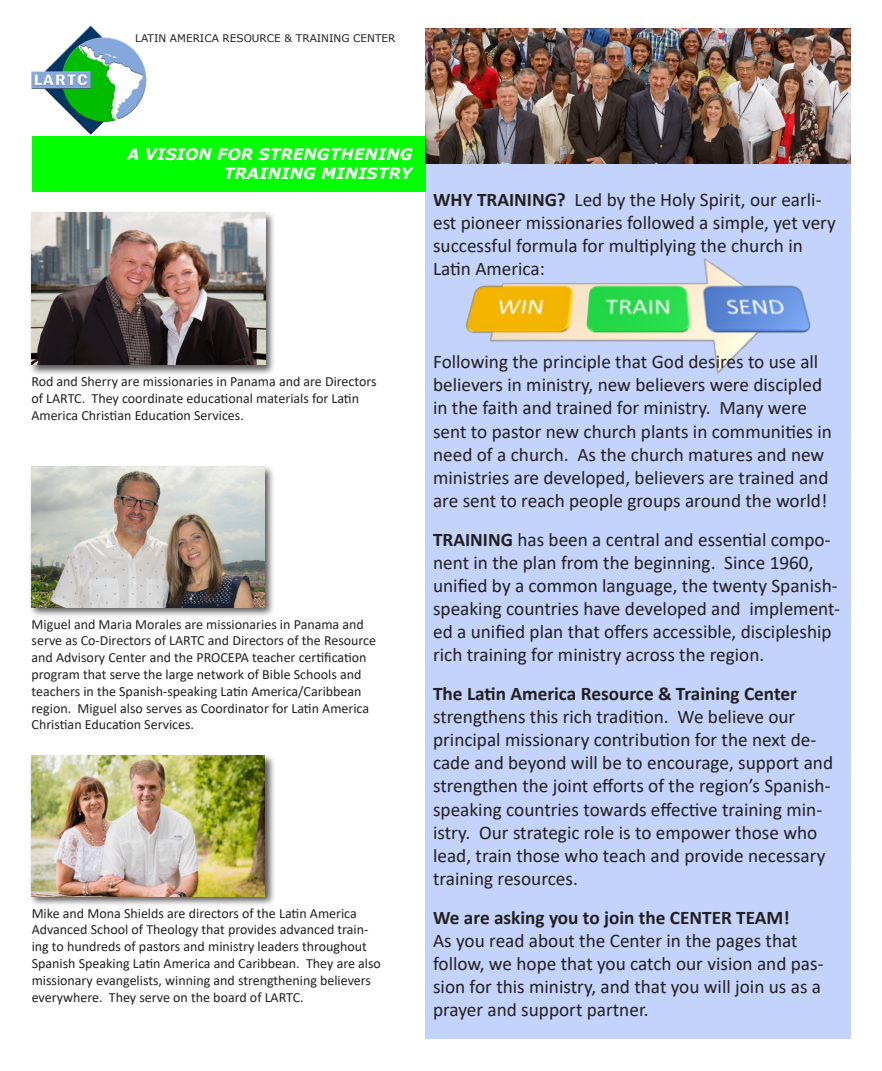
<style>
.page{position:relative;width:882px;height:1071px;background:#fff}
.page>*{position:absolute;margin:0;border:0;box-sizing:border-box;transform-origin:0 0}
.t1{font:19.25px/23.1px "Calibri";color:#231f20}
.t2{font:italic 700 15.75px "Verdana";color:#fff}
.t3{font:14px/16.8px "Calibri";color:#231f20}
.t4{font:10.5px "Verdana";color:#231f20}
.s1{font-weight:700}
</style>
<div class="page">
<div style="left:425px;top:136px;width:425px;height:904px;background:#c3d3fb"></div>
<div style="left:32px;top:136px;width:393px;height:56px;background:#0f0"></div>
<img style="left:31px;top:25px;width:116px;height:110px">
<div style="left:29px;top:210px;width:247px;height:166px;background:#231f20;opacity:.75"></div>
<img style="left:32px;top:213px;width:233px;height:152px">
<img style="left:425px;top:28px;width:425px;height:135px">
<img style="left:465px;top:258px;width:346px;height:116px">
<div style="left:29px;top:753px;width:246px;height:154px;background:#231f20;opacity:.75"></div>
<img style="left:31px;top:756px;width:234px;height:140px">
<div style="left:29px;top:464px;width:246px;height:154px;background:#231f20;opacity:.75"></div>
<img style="left:31px;top:467px;width:234px;height:140px">
<p class="t4" style="left:135px;top:31px;width:262px">LATIN AMERICA RESOURCE &amp; TRAINING CENTER</p>
<p class="t2" style="left:127px;top:143px;width:287px">A VISION FOR STRENGTHENING</p>
<p class="t2" style="left:224px;top:162px;width:190px">TRAINING MINISTRY</p>
<p class="t1" style="left:433px;top:188px;width:404px"><span class="s1">WHY TRAINING?</span> Led by the Holy Spirit, our earli&shy;est pioneer missionaries followed a simple, yet very successful formula for multiplying the church in Latin America:</p>
<p class="t3" style="left:31px;top:373px;width:347px">Rod and Sherry are missionaries in Panama and are Directors of LARTC. They coordinate educational materials for Latin<br>America Christian Education Services.</p>
<p class="t3" style="left:32px;top:615px;width:346px">Miguel and Maria Morales are missionaries in Panama and serve as Co-Directors of LARTC and Directors of the Resource and Advisory Center and the PROCEPA teacher certification program that serve the large network of Bible Schools and teachers in the Spanish-speaking Latin America/Caribbean region. Miguel also serves as Coordinator for Latin America Christian Education Services.</p>
<p class="t3" style="left:32px;top:904px;width:351px">Mike and Mona Shields are directors of the Latin America Advanced School of Theology that provides advanced train&shy;ing to hundreds of pastors and ministry leaders throughout Spanish Speaking Latin America and Caribbean. They are also missionary evangelists, winning and strengthening believers everywhere. They serve on the board of LARTC.</p>
<p class="t1" style="left:433px;top:350px;width:400px">Following the principle that God desires to use all believers in ministry, new believers were discipled in the faith and trained for ministry. Many were sent to pastor new church plants in communities in need of a church. As the church matures and new ministries are developed, believers are trained and are sent to reach people groups around the world!</p>
<p class="t1" style="left:433px;top:527px;width:408px"><span class="s1">TRAINING</span> has been a central and essential compo&shy;nent in the plan from the beginning. Since 1960, unified by a common language, the twenty Spanish&shy;speaking countries have developed and implement&shy;ed a unified plan that offers accessible, discipleship rich training for ministry across the region.</p>
<p class="t1" style="left:433px;top:682px;width:402px"><span class="s1">The Latin America Resource &amp; Training Center </span>strengthens this rich tradition. We believe our principal missionary contribution for the next de&shy;cade and beyond will be to encourage, support and strengthen the joint efforts of the region’s Spanish&shy;speaking countries towards effective training min&shy;istry. Our strategic role is to empower those who lead, train those who teach and provide necessary training resources.</p>
<p class="t1" style="left:433px;top:905px;width:392px"><span class="s1">We are asking you to join the CENTER TEAM!<br></span>As you read about the Center in the pages that follow, we hope that you catch our vision and pas&shy;sion for this ministry, and that you will join us as a prayer and support partner.</p>
</div>
